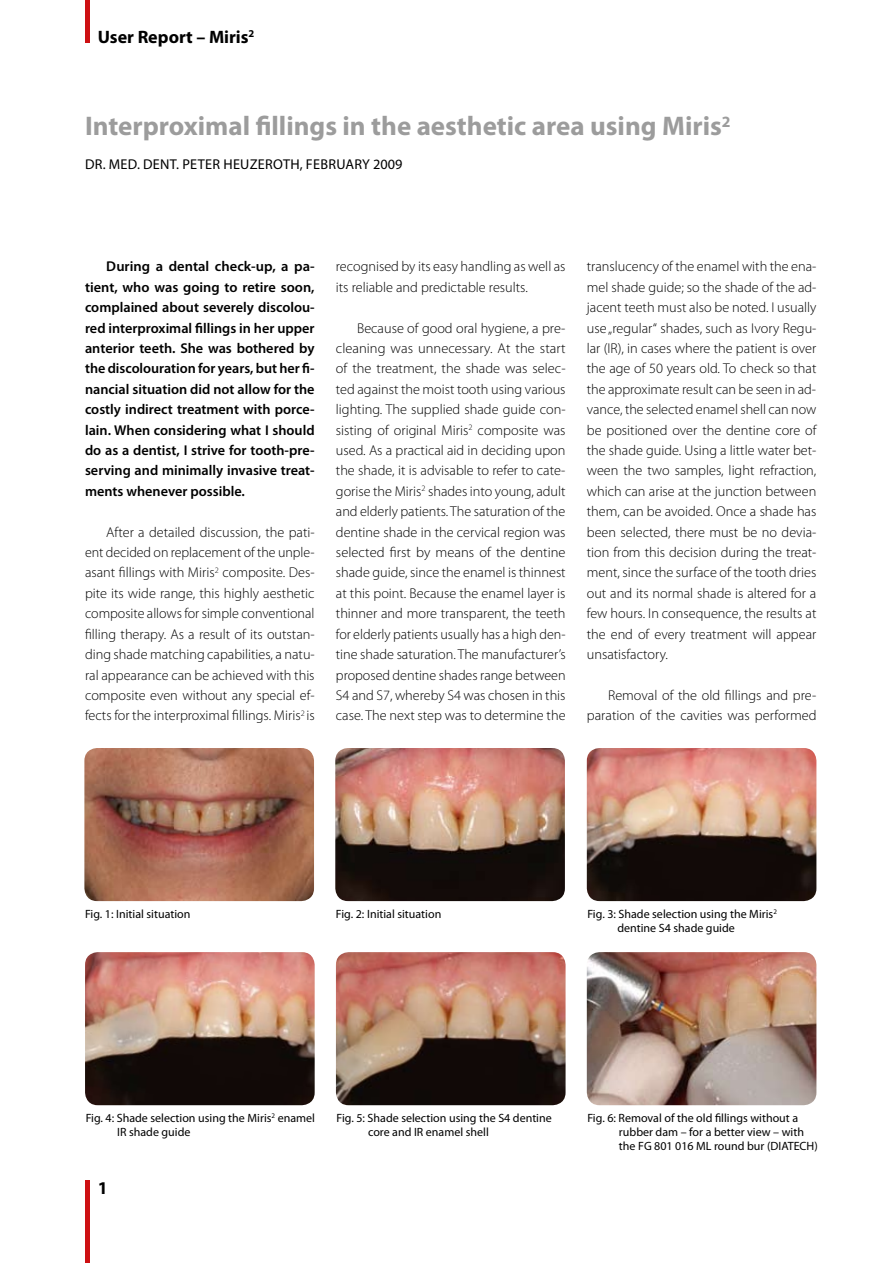
<style>
.page{position:relative;width:893px;height:1263px;background:#fff}
.page>*{position:absolute;margin:0;border:0;box-sizing:border-box;transform-origin:0 0}
.t1{font:700 27px "Myriad Pro";color:#9c9c9c}
.t2{font:700 18px "Myriad Pro";color:#000}
.t3{font:300 14.25px/20.4px "Myriad Pro";color:#000;text-align:justify}
.t4{font:600 14.25px/20.4px "Myriad Pro";color:#000;text-align:justify}
.t5{font:14.25px "Myriad Pro";letter-spacing:.02em;color:#000}
.t6{font:12px/14.4px "Myriad Pro";color:#000}
</style>
<div class="page">
<img style="left:335px;top:748px;width:230px;height:153px">
<img style="left:587px;top:748px;width:229px;height:153px">
<img style="left:84px;top:748px;width:230px;height:153px">
<img style="left:336px;top:952px;width:230px;height:153px">
<img style="left:85px;top:952px;width:230px;height:153px">
<img style="left:587px;top:952px;width:229px;height:153px">
<hr style="left:85px;top:0;width:4px;height:43px;background:#cd1013">
<hr style="left:85px;top:1181px;width:4px;height:82px;background:#cd1013">
<p class="t2" style="left:98px;top:25px;width:158px">User Report – Miris<sup>2</sup></p>
<h1 class="t1" style="left:85px;top:109px;width:647px">Interproximal fillings in the aesthetic area using Miris<sup>2</sup></h1>
<p class="t5" style="left:85px;top:156px;width:34px">Dr. med</p>
<p class="t5" style="left:137px;top:156px;width:62px">. dent. Peter</p>
<p class="t5" style="left:223px;top:156px;width:180px">Heuzeroth, February 2009</p>
<p class="t4" style="left:85px;top:256px;width:231px;text-indent:21px">During a dental check-up, a pa&shy;tient, who was going to retire soon, complained about severely discolou&shy;red interproximal fillings in her upper anterior teeth. She was bothered by the discolouration for years, but her fi&shy;nancial situation did not allow for the costly indirect treatment with porce&shy;lain. When considering what I should do as a dentist, I strive for tooth-pre&shy;serving and minimally invasive treat&shy;ments whenever possible.</p>
<p class="t3" style="left:85px;top:522px;width:231px;text-indent:21px">After a detailed discussion, the pati&shy;ent decided on replacement of the unple&shy;asant fillings with Miris<sup>2</sup> composite. Des&shy;pite its wide range, this highly aesthetic composite allows for simple conventional filling therapy. As a result of its outstan&shy;ding shade matching capabilities, a natu&shy;ral appearance can be achieved with this composite even without any special ef&shy;fects for the interproximal fillings. Miris<sup>2</sup> is</p>
<p class="t3" style="left:336px;top:257px;width:231px">recognised by its easy handling as well as its reliable and predictable results.</p>
<p class="t3" style="left:336px;top:318px;width:231px;text-indent:21px">Because of good oral hygiene, a pre&shy;cleaning was unnecessary. At the start of the treatment, the shade was selec&shy;ted against the moist tooth using various lighting. The supplied shade guide con&shy;sisting of original Miris<sup>2</sup> composite was used. As a practical aid in deciding upon the shade, it is advisable to refer to cate&shy;gorise the Miris<sup>2</sup> shades into young, adult and elderly patients. The saturation of the dentine shade in the cervical region was selected first by means of the dentine shade guide, since the enamel is thinnest at this point. Because the enamel layer is thinner and more transparent, the teeth for elderly patients usually has a high den&shy;tine shade saturation. The manufacturer’s proposed dentine shades range between S4 and S7, whereby S4 was chosen in this case. The next step was to determine the</p>
<p class="t3" style="left:587px;top:257px;width:231px">translucency of the enamel with the ena&shy;mel shade guide; so the shade of the ad&shy;jacent teeth must also be noted. I usually use „regular“ shades, such as Ivory Regu&shy;lar (IR), in cases where the patient is over the age of 50 years old. To check so that the approximate result can be seen in ad&shy;vance, the selected enamel shell can now be positioned over the dentine core of the shade guide. Using a little water bet&shy;ween the two samples, light refraction, which can arise at the junction between them, can be avoided. Once a shade has been selected, there must be no devia&shy;tion from this decision during the treat&shy;ment, since the surface of the tooth dries out and its normal shade is altered for a few hours. In consequence, the results at the end of every treatment will appear unsatisfactory.</p>
<p class="t3" style="left:587px;top:685px;width:231px;text-align:right">Removal of the old fillings and pre&shy;paration of the cavities was performed</p>
<p class="t6" style="left:85px;top:906px;width:107px">Fig. 1: Initial situation</p>
<p class="t6" style="left:336px;top:906px;width:107px">Fig. 2: Initial situation</p>
<p class="t6" style="left:617px;top:906px;width:161px;text-indent:-30px">Fig. 3: Shade selection using the Miris<sup>2 </sup>dentine S4 shade guide</p>
<p class="t6" style="left:117px;top:1110px;width:199px;text-indent:-31px">Fig. 4: Shade selection using the Miris<sup>2</sup> enamel<br>IR shade guide</p>
<p class="t6" style="left:619px;top:1110px;width:200px;text-indent:-32px">Fig. 6: Removal of the old fillings without a rubber dam – for a better view – with the FG 801 016 ML round bur (DIATECH)</p>
<p class="t2" style="left:98px;top:1176px;width:11px">1</p>
<p class="t6" style="left:368px;top:1110px;width:185px;text-indent:-32px">Fig. 5: Shade selection using the S4 dentine core and IR enamel shell</p>
</div>
